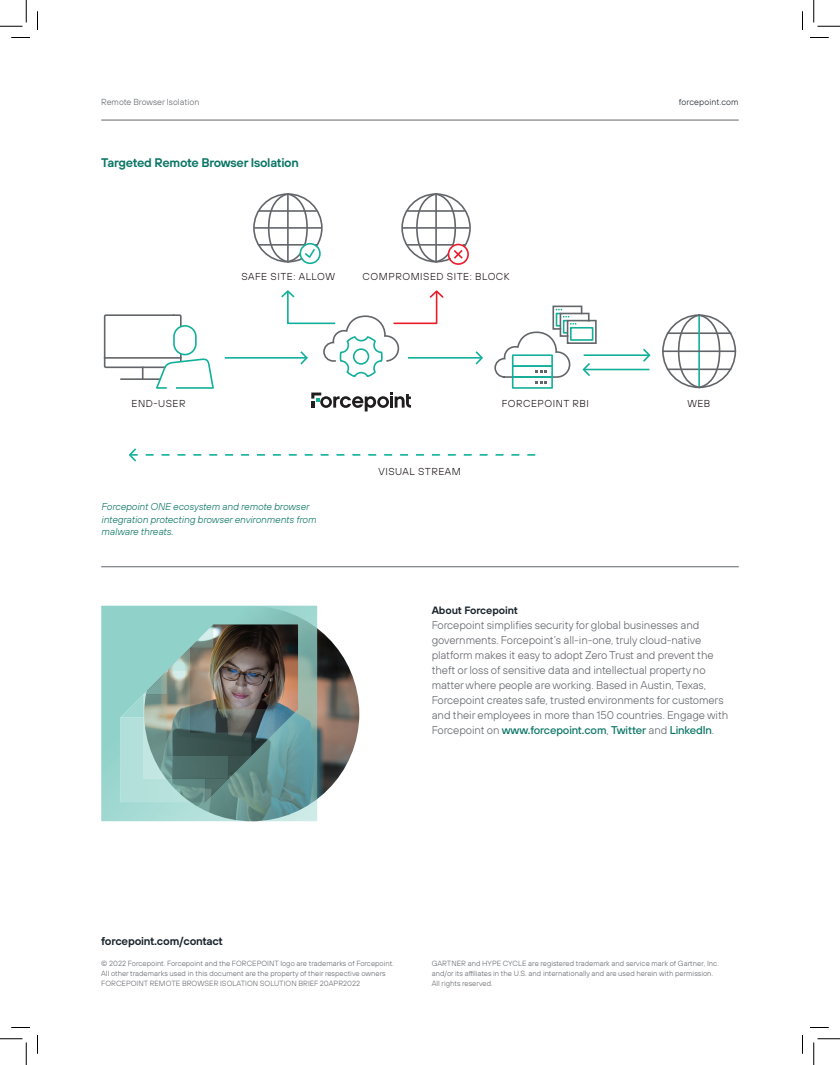
<style>
.page{position:relative;width:840px;height:1065px;background:#fff}
.page>*{position:absolute;margin:0;border:0;box-sizing:border-box;transform-origin:0 0}
.t1{font:600 12.5px "FP Sans";letter-spacing:-.02em;color:#0a7565}
.t2{font:300 11.25px/15px "FP Sans";letter-spacing:-.01em;color:#62656a}
.t3{font:600 11.25px "FP Sans";letter-spacing:-.02em;color:#17222a}
.t4{font:600 10.62px "FP Sans";letter-spacing:-.01em;color:#17222a}
.t5{font:300 10.12px "FP Sans";letter-spacing:.05em;color:#120b0f}
.t6{font:italic 300 10px/12.5px "FP Sans";letter-spacing:-.01em;color:#0a7565}
.t7{font:300 8.75px "FP Sans";color:#62656a}
.t8{font:300 8.75px "FP Sans";letter-spacing:.01em;color:#17222a}
.t9{font:300 7.5px/10px "FP Sans";color:#62656a}
.s1{font-weight:500;color:#0a7565}
</style>
<div class="page">
<hr style="left:101px;top:567px;width:638px;height:1px;background:#62656a">
<svg style="left:129px;top:448px;width:407px;height:14px"></svg>
<div style="left:300px;top:243px;width:21px;height:21px;border:2px solid #12b09a;border-radius:50%"></div>
<svg style="left:253px;top:193px;width:70px;height:70px"></svg>
<svg style="left:103px;top:314px;width:111px;height:75px"></svg>
<svg style="left:401px;top:193px;width:70px;height:72px"></svg>
<svg style="left:311px;top:393px;width:100px;height:18px"></svg>
<hr style="left:225px;top:357px;width:82px;height:2px;background:#12b09b">
<svg style="left:279px;top:290px;width:165px;height:88px"></svg>
<hr style="left:408px;top:357px;width:74px;height:2px;background:#12b09b">
<svg style="left:474px;top:351px;width:9px;height:14px"></svg>
<hr style="left:584px;top:354px;width:65px;height:2px;background:#12b09b">
<svg style="left:641px;top:348px;width:10px;height:14px"></svg>
<hr style="left:584px;top:369px;width:65px;height:1px;background:#12b09b">
<div style="left:512px;top:376px;width:41px;height:13px;border:2px solid #12b09b"></div>
<div style="left:567px;top:320px;width:30px;height:24px;border:2px solid #626569"></div>
<div style="left:570px;top:327px;width:23px;height:14px;border:2px solid #12b09b"></div>
<svg style="left:494px;top:305px;width:98px;height:79px"></svg>
<hr style="left:668px;top:332px;width:62px;height:2px;background:#626569">
<hr style="left:668px;top:369px;width:62px;height:1px;background:#626569">
<hr style="left:663px;top:350px;width:72px;height:2px;background:#626569">
<svg style="left:677px;top:315px;width:44px;height:74px"></svg>
<div style="left:662px;top:314px;width:74px;height:74px;border:2px solid #626569;border-radius:50%"></div>
<hr style="left:101px;top:120px;width:638px;height:1px;background:#62656a">
<img style="left:144px;top:606px;width:215px;height:215px;border-radius:108px">
<svg style="left:101px;top:606px;width:216px;height:215px;background:#8cc3bd"></svg>
<img style="left:120px;top:624px;width:178px;height:178px">
<svg style="left:11px;top:37px;width:19px;height:1px"></svg>
<svg style="left:810px;top:37px;width:19px;height:1px"></svg>
<svg style="left:11px;top:1027px;width:19px;height:1px"></svg>
<svg style="left:810px;top:1027px;width:19px;height:1px"></svg>
<svg style="left:37px;top:11px;width:1px;height:19px"></svg>
<svg style="left:37px;top:1035px;width:1px;height:19px"></svg>
<svg style="left:802px;top:11px;width:1px;height:19px"></svg>
<svg style="left:802px;top:1035px;width:1px;height:19px"></svg>
<svg style="left:0;top:0;width:27px;height:27px"></svg>
<svg style="left:0;top:1039px;width:27px;height:26px"></svg>
<svg style="left:814px;top:0;width:26px;height:27px"></svg>
<svg style="left:814px;top:1039px;width:26px;height:26px"></svg>
<p class="t7" style="left:101px;top:96px;width:100px">Remote Browser Isolation</p>
<p class="t1" style="left:101px;top:154px;width:199px">Targeted Remote Browser Isolation</p>
<p class="t5" style="left:242px;top:270px;width:95px">SAFE SITE: ALLOW</p>
<p class="t5" style="left:363px;top:270px;width:149px">COMPROMISED SITE: BLOCK</p>
<p class="t8" style="left:679px;top:96px;width:61px">forcepoint.com</p>
<p class="t5" style="left:132px;top:397px;width:56px">END-USER</p>
<p class="t6" style="left:101px;top:500px;width:216px">Forcepoint ONE ecosystem and remote browser integration protecting browser environments from malware threats.</p>
<p class="t5" style="left:379px;top:465px;width:84px">VISUAL STREAM</p>
<p class="t5" style="left:502px;top:397px;width:89px">FORCEPOINT RBI</p>
<p class="t5" style="left:687px;top:397px;width:25px">WEB</p>
<p class="t4" style="left:432px;top:604px;width:88px">About Forcepoint</p>
<p class="t2" style="left:432px;top:618px;width:298px">Forcepoint simplifies security for global businesses and governments. Forcepoint’s all-in-one, truly cloud-native platform makes it easy to adopt Zero Trust and prevent the theft or loss of sensitive data and intellectual property no matter where people are working. Based in Austin, Texas, Forcepoint creates safe, trusted environments for customers and their employees in more than 150 countries. Engage with Forcepoint on <span class="s1">www.forcepoint.com</span>, <span class="s1">Twitter</span> and <span class="s1">LinkedIn</span>.</p>
<p class="t3" style="left:101px;top:934px;width:123px">forcepoint.com/contact</p>
<p class="t9" style="left:101px;top:959px;width:294px">© 2022 Forcepoint. Forcepoint and the FORCEPOINT logo are trademarks of Forcepoint.<br>All other trademarks used in this document are the property of their respective owners<br>FORCEPOINT REMOTE BROWSER ISOLATION SOLUTION BRIEF 20APR2022</p>
<p class="t9" style="left:432px;top:958px;width:289px">GARTNER and HYPE CYCLE are registered trademark and service mark of Gartner, Inc. and/or its affiliates in the U.S. and internationally and are used herein with permission.<br>All rights reserved.</p>
</div>
